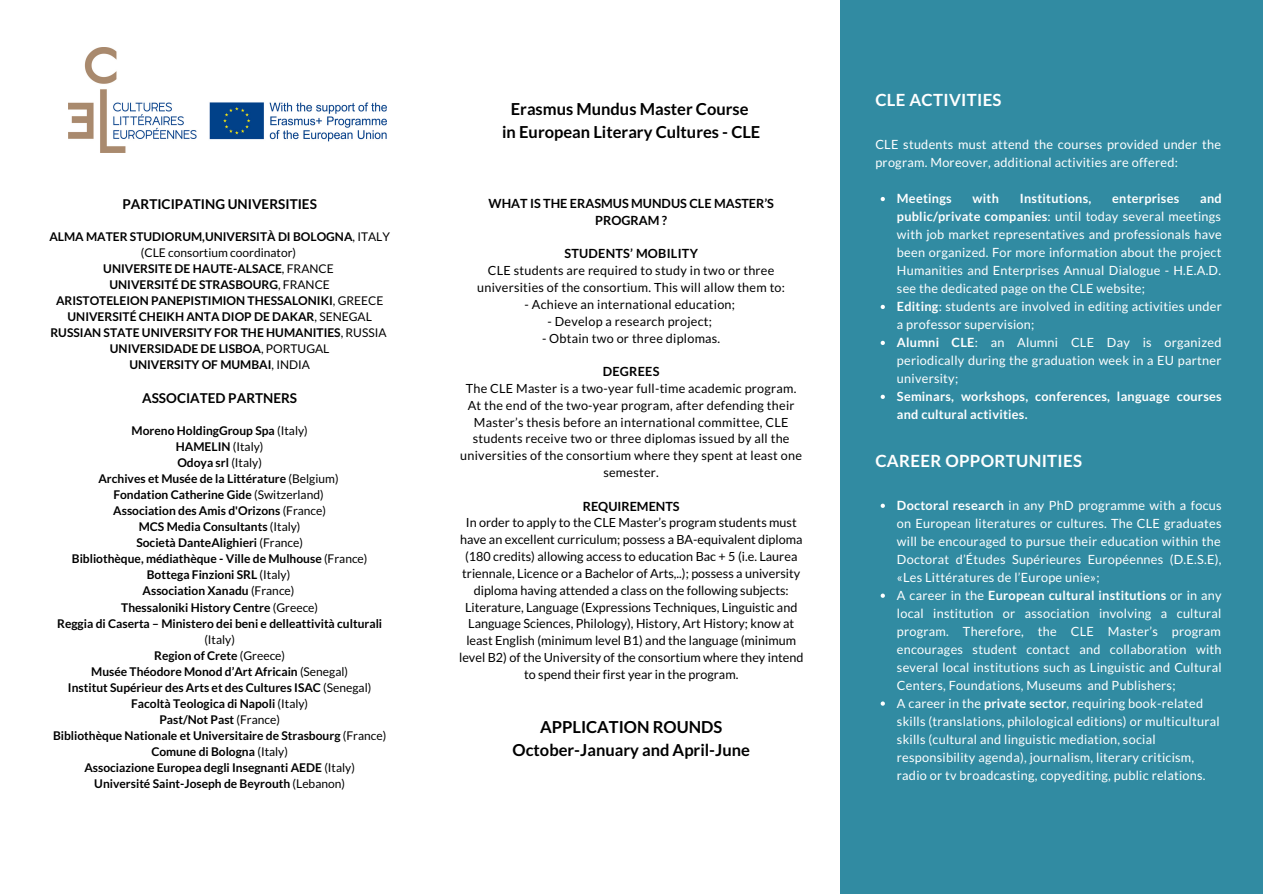
<style>
.page{position:relative;width:1263px;height:894px;background:#fff}
.page>*{position:absolute;margin:0;border:0;box-sizing:border-box;transform-origin:0 0}
.t1{font:700 16.8px "Lato";letter-spacing:.02em;color:#fff}
.t2{font:700 16.5px "Lato";color:#000}
.t3{font:700 13.5px "Lato";color:#000}
.t4{font:12.75px/18px "Lato";letter-spacing:.02em;color:#fff;text-align:justify}
.t5{font:700 12.75px/18px "Lato";letter-spacing:.02em;color:#fff}
.t6{font:12.6px/16.8px "Lato";color:#000;text-align:center}
.t7{font:12.6px/16.8px "Lato";letter-spacing:.02em;color:#000;text-align:center}
.t8{font:700 12.6px/16.8px "Lato";color:#000;text-align:center}
.t9{font:700 12.6px "Lato";letter-spacing:.02em;color:#000}
.t10{font:700 12px/16px "Lato";color:#000;text-align:center}
.t11{font:12px "Lato";color:#000}
.s1{font-weight:400}
.s2{font-weight:700}
</style>
<div class="page">
<div style="left:840px;top:0;width:423px;height:893px;background:#318ba2"></div>
<svg style="left:881px;top:197px;width:4px;height:4px"></svg>
<svg style="left:881px;top:305px;width:4px;height:4px"></svg>
<svg style="left:881px;top:340px;width:4px;height:5px"></svg>
<svg style="left:881px;top:394px;width:4px;height:5px"></svg>
<svg style="left:881px;top:503px;width:4px;height:4px"></svg>
<svg style="left:881px;top:593px;width:4px;height:4px"></svg>
<svg style="left:881px;top:701px;width:4px;height:4px"></svg>
<img style="left:69px;top:48px;width:318px;height:104px">
<p class="t3" style="left:122px;top:196px;width:196px">PARTICIPATING UNIVERSITIES</p>
<p class="t10" style="left:49px;top:228px;width:342px">ALMA MATER STUDIORUM,UNIVERSITÀ DI BOLOGNA<span class="s1">, ITALY</span></p>
<p class="t11" style="left:141px;top:245px;width:157px">(CLE consortium coordinator)</p>
<p class="t10" style="left:103px;top:260px;width:232px">UNIVERSITE DE HAUTE-ALSACE<span class="s1">, FRANCE</span></p>
<p class="t10" style="left:110px;top:276px;width:222px">UNIVERSITÉ DE STRASBOURG<span class="s1">, FRANCE</span></p>
<p class="t10" style="left:56px;top:292px;width:329px">ARISTOTELEION PANEPISTIMION THESSALONIKI<span class="s1">, GREECE</span></p>
<p class="t10" style="left:50px;top:308px;width:338px">UNIVERSITÉ CHEIKH ANTA DIOP DE DAKAR<span class="s1">, SENEGAL<br></span>RUSSIAN STATE UNIVERSITY FOR THE HUMANITIES<span class="s1">, RUSSIA</span></p>
<p class="t10" style="left:110px;top:340px;width:221px">UNIVERSIDADE DE LISBOA<span class="s1">, PORTUGAL</span></p>
<p class="t10" style="left:129px;top:356px;width:182px">UNIVERSITY OF MUMBAI<span class="s1">, INDIA</span></p>
<p class="t3" style="left:142px;top:390px;width:157px">ASSOCIATED PARTNERS</p>
<p class="t10" style="left:132px;top:422px;width:178px">Moreno HoldingGroup Spa <span class="s1">(Italy)</span></p>
<p class="t10" style="left:176px;top:438px;width:89px">HAMELIN <span class="s1">(Italy)</span></p>
<p class="t10" style="left:177px;top:454px;width:86px">Odoya srl <span class="s1">(Italy)</span></p>
<p class="t10" style="left:98px;top:470px;width:242px">Archives et Musée de la Littérature <span class="s1">(Belgium)</span></p>
<p class="t10" style="left:113px;top:486px;width:212px">Fondation Catherine Gide <span class="s1">(Switzerland)</span></p>
<p class="t10" style="left:113px;top:502px;width:214px">Association des Amis d'Orizons <span class="s1">(France)</span></p>
<p class="t10" style="left:139px;top:518px;width:163px">MCS Media Consultants <span class="s1">(Italy)</span></p>
<p class="t10" style="left:136px;top:534px;width:168px">Società DanteAlighieri <span class="s1">(France)</span></p>
<p class="t10" style="left:72px;top:550px;width:297px">Bibliothèque, médiathèque - Ville de Mulhouse <span class="s1">(France)</span></p>
<p class="t10" style="left:147px;top:566px;width:145px">Bottega Finzioni SRL <span class="s1">(Italy)</span></p>
<p class="t10" style="left:143px;top:582px;width:153px">Association Xanadu <span class="s1">(France)</span></p>
<p class="t10" style="left:121px;top:598px;width:198px">Thessaloniki History Centre <span class="s1">(Greece)</span></p>
<p class="t10" style="left:57px;top:614px;width:326px">Reggia di Caserta – Ministero dei beni e delleattività culturali <span class="s1">(Italy)</span></p>
<p class="t10" style="left:154px;top:646px;width:133px">Region of Crete <span class="s1">(Greece)</span></p>
<p class="t10" style="left:91px;top:662px;width:258px">Musée Théodore Monod d’Art Africain <span class="s1">(Senegal)</span></p>
<p class="t10" style="left:68px;top:678px;width:305px">Institut Supérieur des Arts et des Cultures ISAC <span class="s1">(Senegal)</span></p>
<p class="t10" style="left:131px;top:694px;width:179px">Facoltà Teologica di Napoli <span class="s1">(Italy)</span></p>
<p class="t10" style="left:159px;top:710px;width:122px">Past/Not Past <span class="s1">(France)</span></p>
<p class="t10" style="left:53px;top:726px;width:335px">Bibliothèque Nationale et Universitaire de Strasbourg <span class="s1">(France)</span></p>
<p class="t10" style="left:151px;top:742px;width:138px">Comune di Bologna <span class="s1">(Italy)</span></p>
<p class="t10" style="left:84px;top:758px;width:272px">Associazione Europea degli Insegnanti AEDE <span class="s1">(Italy)</span></p>
<p class="t10" style="left:94px;top:774px;width:252px">Université Saint-Joseph de Beyrouth <span class="s1">(Lebanon)</span></p>
<p class="t2" style="left:511px;top:99px;width:239px">Erasmus Mundus Master Course</p>
<p class="t2" style="left:502px;top:121px;width:260px">in European Literary Cultures - CLE</p>
<p class="t8" style="left:488px;top:195px;width:287px">WHAT IS THE ERASMUS MUNDUS CLE MASTER’S<br>PROGRAM ?</p>
<p class="t9" style="left:564px;top:246px;width:135px">STUDENTS’ MOBILITY</p>
<p class="t7" style="left:477px;top:262px;width:309px">CLE students are required to study in two or three universities of the consortium. This will allow them to:</p>
<p class="t7" style="left:525px;top:295px;width:212px">- Achieve an international education;</p>
<p class="t7" style="left:547px;top:312px;width:166px">- Develop a research project;</p>
<p class="t7" style="left:542px;top:329px;width:180px">- Obtain two or three diplomas.</p>
<p class="t9" style="left:603px;top:363px;width:58px">DEGREES</p>
<p class="t7" style="left:460px;top:379px;width:343px">The CLE Master is a two-year full-time academic program.<br>At the end of the two-year program, after defending their Master’s thesis before an international committee, CLE students receive two or three diplomas issued by all the universities of the consortium where they spent at least one semester.</p>
<p class="t8" style="left:583px;top:497px;width:98px">REQUIREMENTS</p>
<p class="t6" style="left:459px;top:514px;width:346px">In order to apply to the CLE Master’s program students must have an excellent curriculum; possess a BA-equivalent diploma (180 credits) allowing access to education Bac + 5 (i.e. Laurea triennale, Licence or a Bachelor of Arts,..); possess a university diploma having attended a class on the following subjects:<br>Literature, Language (Expressions Techniques, Linguistic and Language Sciences, Philology), History, Art History; know at least English (minimum level B1) and the language (minimum level B2) of the University of the consortium where they intend to spend their first year in the program.</p>
<p class="t2" style="left:540px;top:717px;width:184px">APPLICATION ROUNDS</p>
<p class="t2" style="left:513px;top:739px;width:239px">October-January and April-June</p>
<p class="t1" style="left:875px;top:89px;width:128px">CLE ACTIVITIES</p>
<p class="t4" style="left:875px;top:135px;width:347px">CLE students must attend the courses provided under the program. Moreover, additional activities are offered:</p>
<p class="t4" style="left:897px;top:189px;width:326px;text-indent:303px"><span class="s2">and public/private companies</span>: until today several meetings with job market representatives and professionals have been organized. For more information about the project Humanities and Enterprises Annual Dialogue - H.E.A.D. see the dedicated page on the CLE website;</p>
<p class="t4" style="left:897px;top:297px;width:326px"><span class="s2">Editing</span>: students are involved in editing activities under a professor supervision;</p>
<p class="t4" style="left:897px;top:333px;width:326px"><span class="s2">Alumni CLE</span>: an Alumni CLE Day is organized periodically during the graduation week in a EU partner university;</p>
<p class="t5" style="left:897px;top:387px;width:326px">Seminars, workshops, conferences, language courses and cultural activities.</p>
<p class="t5" style="left:897px;top:189px;width:56px">Meetings</p>
<p class="t5" style="left:973px;top:189px;width:28px">with</p>
<p class="t5" style="left:1020px;top:189px;width:73px">Institutions,</p>
<p class="t5" style="left:1112px;top:189px;width:69px">enterprises</p>
<p class="t1" style="left:875px;top:450px;width:208px">CAREER OPPORTUNITIES</p>
<p class="t4" style="left:897px;top:496px;width:326px"><span class="s2">Doctoral research</span> in any PhD programme with a focus on European literatures or cultures. The CLE graduates will be encouraged to pursue their education within the Doctorat d’Études Supérieures Européennes (D.E.S.E), «Les Littératures de l’Europe unie»;</p>
<p class="t4" style="left:897px;top:585px;width:326px">A career in the <span class="s2">European cultural institutions</span> or in any local institution or association involving a cultural program. Therefore, the CLE Master’s program encourages student contact and collaboration with several local institutions such as Linguistic and Cultural Centers, Foundations, Museums and Publishers;</p>
<p class="t4" style="left:897px;top:693px;width:324px;text-align:left">A career in the <span class="s2">private sector</span>, requiring book-related skills (translations, philological editions) or multicultural skills (cultural and linguistic mediation, social responsibility agenda), journalism, literary criticism, radio or tv broadcasting, copyediting, public relations.</p>
</div>
